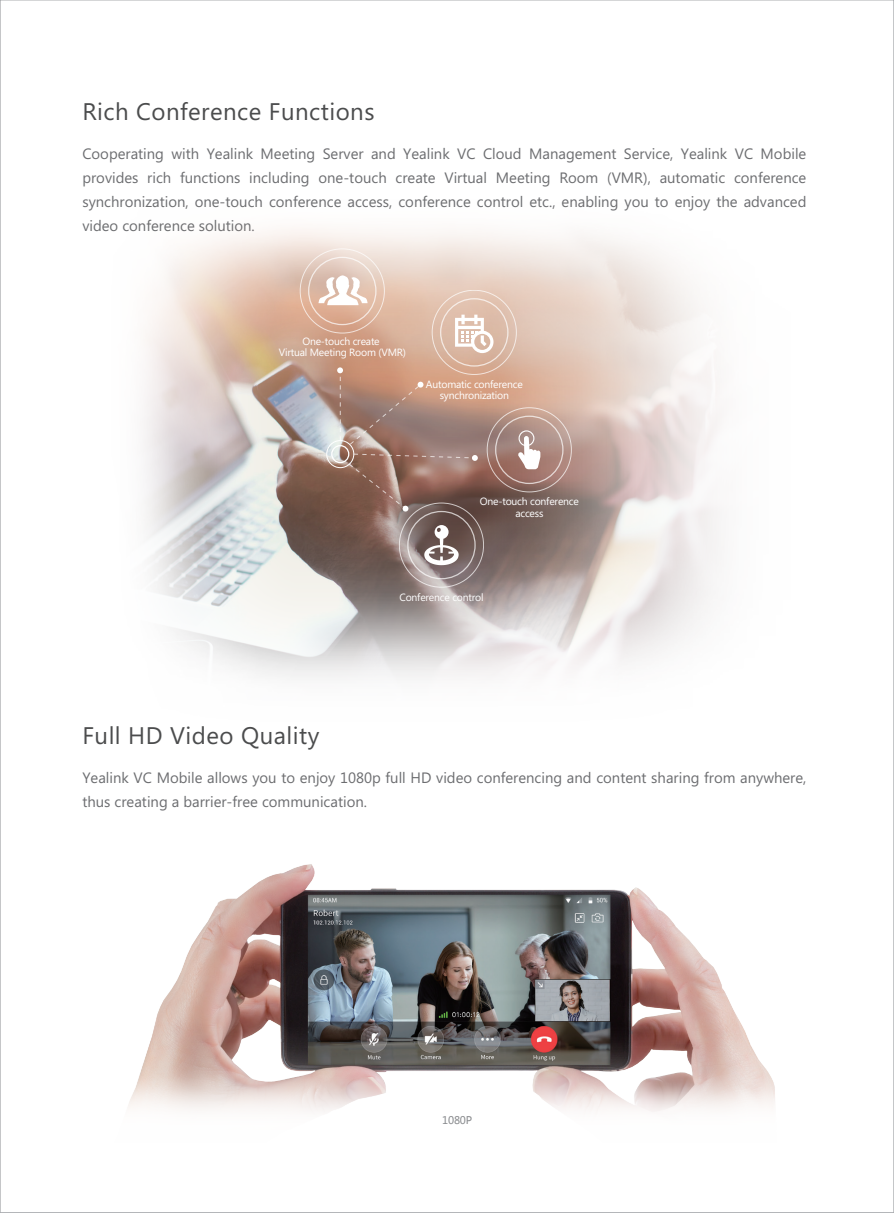
<style>
.page{position:relative;width:894px;height:1213px;background:#fff}
.page>*{position:absolute;margin:0;border:0;box-sizing:border-box;transform-origin:0 0}
.t1{font:24px "Microsoft Phags Pa";letter-spacing:.02em;color:#4b4c4d}
.t2{font:15px/24px "Microsoft Phags Pa";color:#6c6d70}
.t3{font:10.5px/11.2px "Microsoft Phags Pa";letter-spacing:-.02em;color:#fff;text-align:center}
.t4{font:10.5px "Microsoft Ya Hei";letter-spacing:-.02em;color:#8a8c8f}
</style>
<div class="page">
<img style="left:0;top:129px;width:720px;height:649px">
<div style="left:308px;top:257px;width:68px;height:68px;border:1px solid #fff;border-radius:50%"></div>
<div style="left:440px;top:298px;width:68px;height:68px;border:1px solid #fff;border-radius:50%"></div>
<div style="left:331px;top:445px;width:18px;height:18px;border:1px solid #fff;border-radius:50%"></div>
<div style="left:495px;top:415px;width:68px;height:69px;border:1px solid #fff;border-radius:50%"></div>
<div style="left:407px;top:511px;width:68px;height:68px;border:1px solid #fff;border-radius:50%"></div>
<div style="left:326px;top:440px;width:28px;height:28px;border:1px solid #fff;border-radius:50%"></div>
<svg style="left:349px;top:453px;width:128px;height:58px;background:#8f6b5f"></svg>
<svg style="left:350px;top:381px;width:73px;height:63px;background:#a68375"></svg>
<svg style="left:337px;top:367px;width:6px;height:73px"></svg>
<svg style="left:455px;top:314px;width:38px;height:39px"></svg>
<svg style="left:517px;top:430px;width:23px;height:39px"></svg>
<svg style="left:424px;top:525px;width:34px;height:40px"></svg>
<svg style="left:318px;top:275px;width:49px;height:30px"></svg>
<img style="left:128px;top:864px;width:647px;height:248px">
<h1 class="t1" style="left:82px;top:94px;width:293px">Rich Conference Functions</h1>
<p class="t2" style="left:82px;top:140px;width:725px;text-align:justify">Cooperating with Yealink Meeting Server and Yealink VC Cloud Management Service, Yealink VC Mobile provides rich functions including one-touch create Virtual Meeting Room (VMR), automatic conference synchronization, one-touch conference access, conference control etc., enabling you to enjoy the advanced video conference solution.</p>
<p class="t3" style="left:279px;top:335px;width:129px">One-touch create<br>Virtual Meeting Room (VMR)</p>
<p class="t3" style="left:426px;top:377px;width:98px">Automatic conference synchronization</p>
<p class="t3" style="left:479px;top:495px;width:101px">One-touch conference access</p>
<p class="t3" style="left:399px;top:590px;width:86px">Conference control</p>
<h1 class="t1" style="left:82px;top:719px;width:238px">Full HD Video Quality</h1>
<p class="t2" style="left:82px;top:765px;width:725px">Yealink VC Mobile allows you to enjoy 1080p full HD video conferencing and content sharing from anywhere, thus creating a barrier-free communication.</p>
<p class="t4" style="left:442px;top:1112px;width:31px">1080P</p>
</div>
